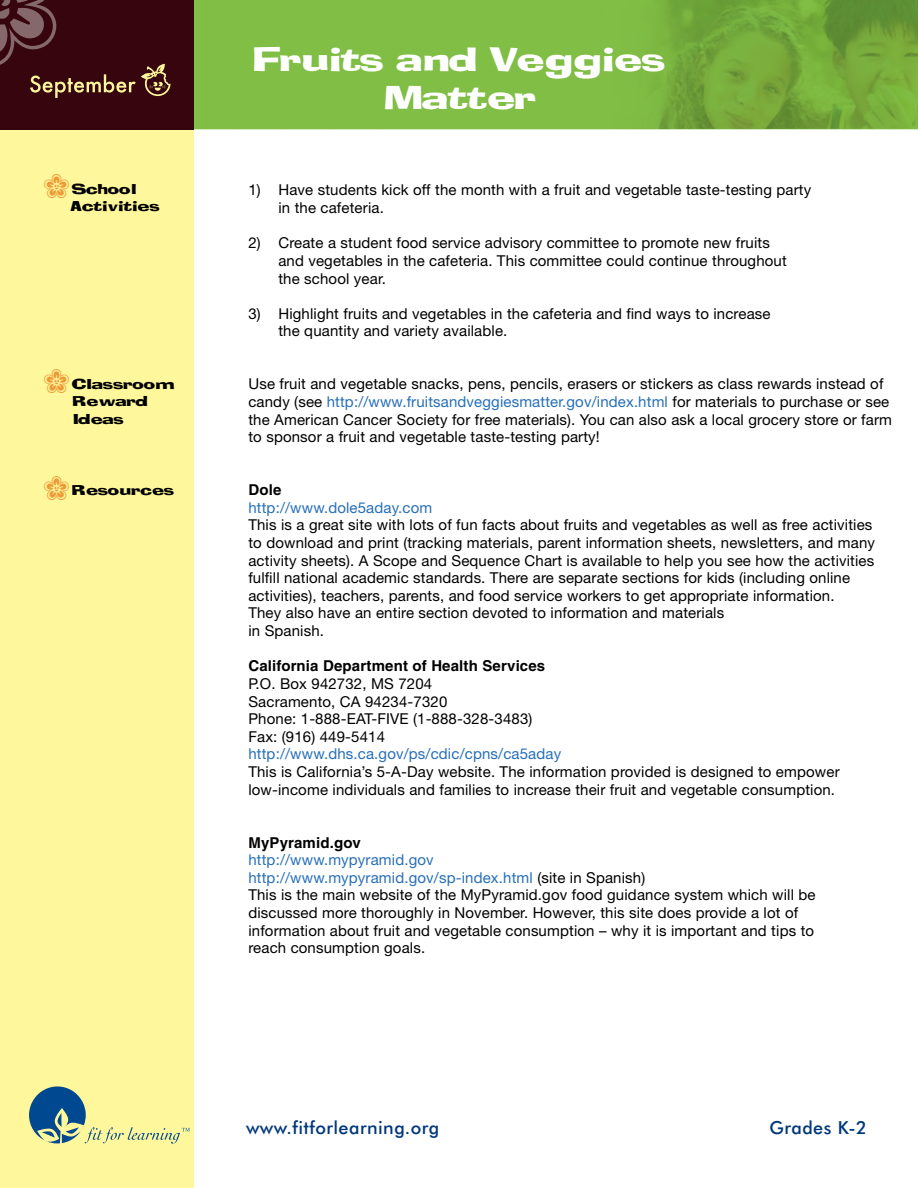
<style>
.page{position:relative;width:918px;height:1188px;background:#fff}
.page>*{position:absolute;margin:0;border:0;box-sizing:border-box;transform-origin:0 0}
.t1{font:31.5px/37.8px "Blox Extended";color:#fff;text-align:center}
.t2{font:30px "The Kids";color:#ec9a37}
.t3{font:500 18px "Futura BT";letter-spacing:.025em;color:#00377b}
.t4{font:15px/17.5px "Helvetica Neue";letter-spacing:.01em;color:#000}
.t5{font:15px "Helvetica Neue";letter-spacing:.01em;color:#276fb8}
.t6{font:700 15px "Helvetica";letter-spacing:.01em;color:#000}
.t7{font:13.5px/17.7px "Blox Extended";letter-spacing:.01em;color:#000}
.s1{color:#276fb8}
</style>
<div class="page">
<div style="left:0;top:128px;width:193px;height:1060px;background:#fff79b"></div>
<div style="left:0;top:0;width:193px;height:129px;background:#36050d"></div>
<img style="left:202px;top:0;width:716px;height:130px">
<svg style="left:0;top:0;width:171px;height:98px"></svg>
<svg style="left:29px;top:1086px;width:161px;height:58px"></svg>
<h2 class="t2" style="left:43px;top:170px;width:28px">‘</h2>
<p class="t7" style="left:70px;top:181px;width:91px">School<br>Activities</p>
<h2 class="t2" style="left:43px;top:365px;width:28px">‘</h2>
<p class="t7" style="left:73px;top:376px;width:104px">Classroom<br>Reward<br>Ideas</p>
<h2 class="t2" style="left:43px;top:472px;width:28px">‘</h2>
<p class="t7" style="left:73px;top:482px;width:103px">Resources</p>
<h1 class="t1" style="left:255px;top:44px;width:412px">Fruits and Veggies<br>Matter</h1>
<p class="t4" style="left:278px;top:181px;width:534px;text-indent:-30px">1) Have students kick off the month with a fruit and vegetable taste-testing party in the cafeteria.</p>
<p class="t4" style="left:278px;top:234px;width:510px;text-indent:-30px">2) Create a student food service advisory committee to promote new fruits and vegetables in the cafeteria. This committee could continue throughout the school year.</p>
<p class="t4" style="left:278px;top:304px;width:494px;text-indent:-30px">3) Highlight fruits and vegetables in the cafeteria and find ways to increase the quantity and variety available.</p>
<p class="t4" style="left:248px;top:375px;width:645px">Use fruit and vegetable snacks, pens, pencils, erasers or stickers as class rewards instead of candy (see <span class="s1">http://www.fruitsandveggiesmatter.gov/index.html</span> for materials to purchase or see the American Cancer Society for free materials). You can also ask a local grocery store or farm to sponsor a fruit and vegetable taste-testing party!</p>
<p class="t6" style="left:248px;top:481px;width:34px">Dole</p>
<p class="t5" style="left:248px;top:498px;width:186px">http://www.dole5aday.com</p>
<p class="t4" style="left:248px;top:516px;width:628px">This is a great site with lots of fun facts about fruits and vegetables as well as free activities to download and print (tracking materials, parent information sheets, newsletters, and many activity sheets). A Scope and Sequence Chart is available to help you see how the activities fulfill national academic standards. There are separate sections for kids (including online activities), teachers, parents, and food service workers to get appropriate information.<br>They also have an entire section devoted to information and materials<br>in Spanish.</p>
<p class="t6" style="left:248px;top:657px;width:298px">California Department of Health Services</p>
<p class="t4" style="left:248px;top:675px;width:286px">P.O. Box 942732, MS 7204<br>Sacramento, CA 94234-7320<br>Phone: 1-888-EAT-FIVE (1-888-328-3483)<br>Fax: (916) 449-5414</p>
<p class="t5" style="left:248px;top:745px;width:314px">http://www.dhs.ca.gov/ps/cdic/cpns/ca5aday</p>
<p class="t4" style="left:248px;top:763px;width:593px">This is California’s 5-A-Day website. The information provided is designed to empower low-income individuals and families to increase their fruit and vegetable consumption.</p>
<p class="t6" style="left:248px;top:833px;width:114px">MyPyramid.gov</p>
<p class="t4" style="left:248px;top:851px;width:569px"><span class="s1">http://www.mypyramid.gov<br>http://www.mypyramid.gov/sp-index.html</span> (site in Spanish)<br>This is the main website of the MyPyramid.gov food guidance system which will be discussed more thoroughly in November. However, this site does provide a lot of information about fruit and vegetable consumption – why it is important and tips to reach consumption goals.</p>
<p class="t3" style="left:246px;top:1117px;width:195px">www.fitforlearning.org</p>
<p class="t3" style="left:770px;top:1117px;width:99px">Grades K-2</p>
</div>
